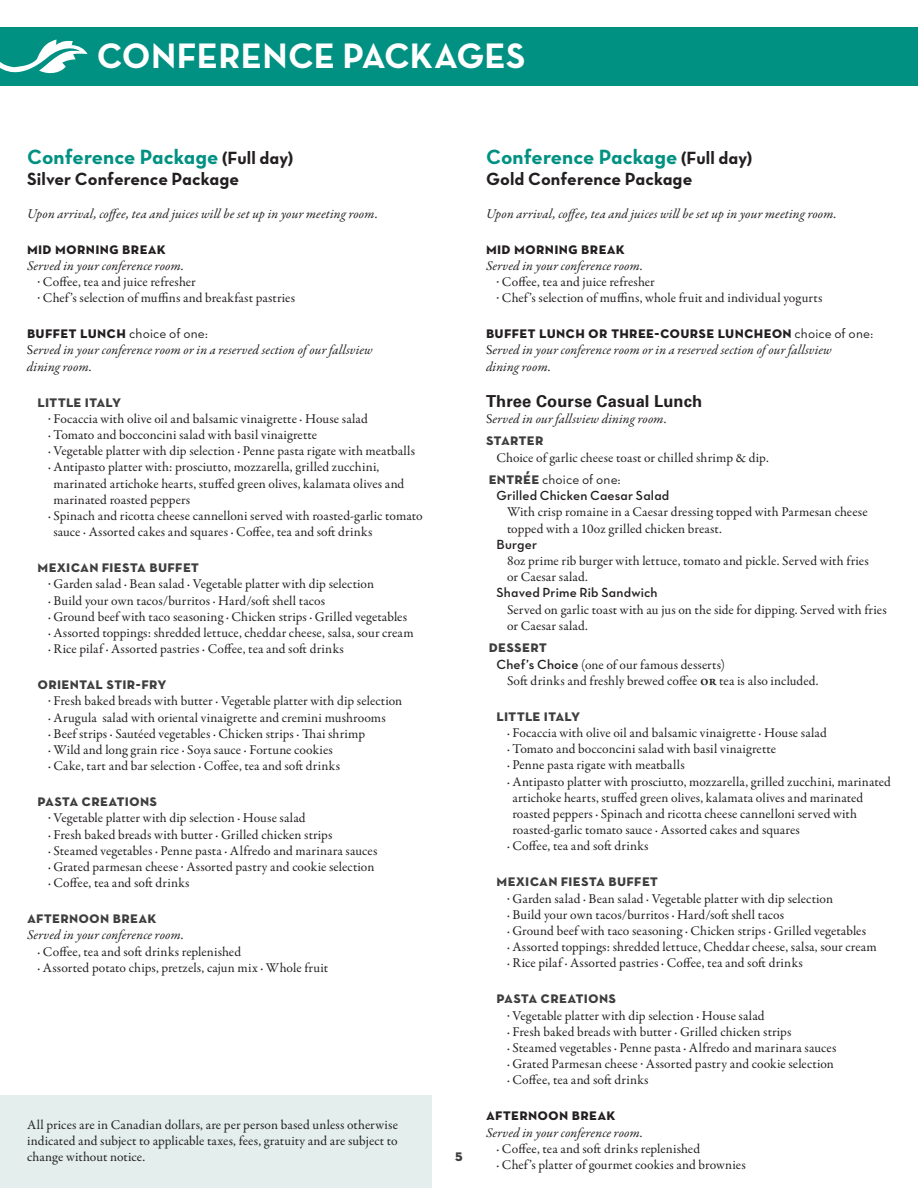
<style>
.page{position:relative;width:918px;height:1188px;background:#fff}
.page>*{position:absolute;margin:0;border:0;box-sizing:border-box;transform-origin:0 0}
.t1{font:36px "Neutra Text TF Bold Alt";letter-spacing:.005em;color:#fff}
.t2{font:21px "Neutra Text TF Bold Alt";letter-spacing:.005em;color:#009182}
.t3{font:18px "Neutra Text TF Bold Alt";letter-spacing:.005em;color:#231f20}
.t4{font:16.5px "Neutra Text TF Bold SC";letter-spacing:.01em;color:#3e3e3f}
.t5{font:16.5px "Neutra Text TF Bold SC";letter-spacing:.015em;color:#231f20}
.t6{font:700 16.5px "Univers LT Std";letter-spacing:.01em;color:#231f20}
.t7{font:13.5px/16.2px "Garamond Premr Pro";letter-spacing:.01em;color:#231f20}
.t8{font:italic 13.5px/16.2px "Garamond Premr Pro";letter-spacing:.01em;color:#231f20}
.t9{font:13.5px "Neutra Text TF Demi Alt";letter-spacing:.015em;color:#231f20}
.t10{font:13.5px "Neutra Text TF";letter-spacing:.01em;color:#231f20}
.s1{font-size:18px;color:#231f20}
.s2{font-family:"Neutra Text TF Bold SC";font-size:16.5px}
.s3{font-style:normal}
.s4{font-family:"Neutra Text TF";font-size:13.5px}
.s5{font-family:"Neutra Text TF Bold SC";font-size:16.5px;color:#3e3e3f}
.s6{font-family:"Neutra Text TF Demi Alt"}
.s7{font-weight:600}
</style>
<div class="page">
<div style="left:0;top:27px;width:918px;height:59px;background:#009182"></div>
<svg style="left:0;top:39px;width:88px;height:35px"></svg>
<div style="left:0;top:1095px;width:432px;height:93px;background:#e3eeed"></div>
<h1 class="t1" style="left:97px;top:34px;width:430px">CONFERENCE PACKAGES</h1>
<h2 class="t2" style="left:27px;top:143px;width:268px">Conference Package <span class="s1">(Full day)</span></h2>
<h3 class="t3" style="left:27px;top:168px;width:214px">Silver Conference Package</h3>
<p class="t8" style="left:27px;top:206px;width:353px">Upon arrival, coffee, tea and juices will be set up in your meeting room.</p>
<p class="t5" style="left:27px;top:238px;width:141px">mid morning break</p>
<p class="t8" style="left:27px;top:258px;width:159px">Served in your conference room.</p>
<p class="t7" style="left:38px;top:274px;width:259px">· Coffee, tea and juice refresher<br>· Chef’s selection of muffins and breakfast pastries</p>
<p class="t10" style="left:27px;top:326px;width:182px"><span class="s2">buffet lunch</span> choice of one:</p>
<p class="t8" style="left:27px;top:343px;width:347px"><span class="s3">S</span>erved in your conference room or in a reserved section of our fallsview dining room.</p>
<p class="t4" style="left:37px;top:391px;width:85px">little italy</p>
<p class="t7" style="left:48px;top:411px;width:321px">· Focaccia with olive oil and balsamic vinaigrette · House salad</p>
<p class="t7" style="left:48px;top:427px;width:271px">· Tomato and bocconcini salad with basil vinaigrette</p>
<p class="t7" style="left:48px;top:443px;width:369px">· Vegetable platter with dip selection · Penne pasta rigate with meatballs</p>
<p class="t7" style="left:48px;top:459px;width:333px">· Antipasto platter with: prosciutto, mozzarella, grilled zucchini,</p>
<p class="t7" style="left:53px;top:476px;width:353px">marinated artichoke hearts, stuffed green olives, kalamata olives and</p>
<p class="t7" style="left:53px;top:492px;width:138px">marinated roasted peppers</p>
<p class="t7" style="left:48px;top:508px;width:376px">· Spinach and ricotta cheese cannelloni served with roasted-garlic tomato</p>
<p class="t7" style="left:53px;top:524px;width:320px">sauce · Assorted cakes and squares · Coffee, tea and soft drinks</p>
<p class="t4" style="left:37px;top:556px;width:163px">mexican fiesta buffet</p>
<p class="t7" style="left:48px;top:576px;width:367px">· Garden salad · Bean salad · Vegetable platter with dip selection<br>· Build your own tacos/burritos · Hard/soft shell tacos<br>· Ground beef with taco seasoning · Chicken strips · Grilled vegetables<br>· Assorted toppings: shredded lettuce, cheddar cheese, salsa, sour cream · Rice pilaf · Assorted pastries · Coffee, tea and soft drinks</p>
<p class="t4" style="left:37px;top:673px;width:130px">oriental stir-fry</p>
<p class="t7" style="left:48px;top:693px;width:356px">· Fresh baked breads with butter · Vegetable platter with dip selection · Arugula salad with oriental vinaigrette and cremini mushrooms<br>· Beef strips · Sautéed vegetables · Chicken strips · Thai shrimp<br>· Wild and long grain rice · Soya sauce · Fortune cookies<br>· Cake, tart and bar selection · Coffee, tea and soft drinks</p>
<p class="t4" style="left:37px;top:790px;width:121px">pasta creations</p>
<p class="t7" style="left:48px;top:810px;width:331px">· Vegetable platter with dip selection · House salad<br>· Fresh baked breads with butter · Grilled chicken strips<br>· Steamed vegetables · Penne pasta · Alfredo and marinara sauces · Grated parmesan cheese · Assorted pastry and cookie selection · Coffee, tea and soft drinks</p>
<p class="t4" style="left:27px;top:907px;width:131px">afternoon break</p>
<p class="t8" style="left:27px;top:928px;width:159px">Served in your conference room.</p>
<p class="t7" style="left:38px;top:944px;width:292px">· Coffee, tea and soft drinks replenished<br>· Assorted potato chips, pretzels, cajun mix · Whole fruit</p>
<p class="t7" style="left:27px;top:1117px;width:372px;text-align:justify">All prices are in Canadian dollars, are per person based unless otherwise indicated and subject to applicable taxes, fees, gratuity and are subject to change without notice.</p>
<p class="t4" style="left:455px;top:1145px;width:10px">5</p>
<h2 class="t2" style="left:486px;top:143px;width:268px">Conference Package <span class="s1">(Full day)</span></h2>
<h3 class="t3" style="left:486px;top:168px;width:208px">Gold Conference Package</h3>
<p class="t8" style="left:486px;top:206px;width:353px">Upon arrival, coffee, tea and juices will be set up in your meeting room.</p>
<p class="t5" style="left:486px;top:238px;width:141px">mid morning break</p>
<p class="t8" style="left:486px;top:258px;width:159px">Served in your conference room.</p>
<p class="t7" style="left:497px;top:274px;width:327px">· Coffee, tea and juice refresher<br>· Chef’s selection of muffins, whole fruit and individual yogurts</p>
<p class="t5" style="left:486px;top:322px;width:389px">buffet lunch or three-course luncheon <span class="s4">choice of one:</span></p>
<p class="t8" style="left:486px;top:343px;width:347px"><span class="s3">S</span>erved in your conference room or in a reserved section of our fallsview dining room.</p>
<p class="t6" style="left:486px;top:391px;width:218px">Three Course Casual Lunch</p>
<p class="t8" style="left:486px;top:411px;width:183px"><span class="s3">S</span>erved in our fallsview dining room.</p>
<p class="t4" style="left:486px;top:429px;width:59px">starter</p>
<p class="t7" style="left:497px;top:450px;width:274px">Choice of garlic cheese toast or chilled shrimp &amp; dip.</p>
<p class="t10" style="left:489px;top:471px;width:133px"><span class="s5">entrée</span> choice of one:</p>
<p class="t9" style="left:496px;top:487px;width:174px">Grilled Chicken Caesar Salad</p>
<p class="t7" style="left:507px;top:504px;width:362px">With crisp romaine in a Caesar dressing topped with Parmesan cheese topped with a 10oz grilled chicken breast.</p>
<p class="t9" style="left:496px;top:536px;width:42px">Burger</p>
<p class="t7" style="left:507px;top:553px;width:363px">8oz prime rib burger with lettuce, tomato and pickle. Served with fries or Caesar salad.</p>
<p class="t9" style="left:496px;top:585px;width:163px">Shaved Prime Rib Sandwich</p>
<p class="t7" style="left:507px;top:602px;width:381px">Served on garlic toast with au jus on the side for dipping. Served with fries or Caesar salad.</p>
<p class="t4" style="left:489px;top:636px;width:60px">dessert</p>
<p class="t7" style="left:507px;top:657px;width:313px;text-indent:-11px"><span class="s6">Chef’s Choice</span> (one of our famous desserts)<br>Soft drinks and freshly brewed coffee <span class="s7">or</span> tea is also included.</p>
<p class="t4" style="left:496px;top:705px;width:85px">little italy</p>
<p class="t7" style="left:507px;top:725px;width:321px">· Focaccia with olive oil and balsamic vinaigrette · House salad</p>
<p class="t7" style="left:507px;top:741px;width:271px">· Tomato and bocconcini salad with basil vinaigrette</p>
<p class="t7" style="left:507px;top:757px;width:179px">· Penne pasta rigate with meatballs</p>
<p class="t7" style="left:507px;top:774px;width:386px">· Antipasto platter with prosciutto, mozzarella, grilled zucchini, marinated</p>
<p class="t7" style="left:512px;top:790px;width:353px">artichoke hearts, stuffed green olives, kalamata olives and marinated</p>
<p class="t7" style="left:512px;top:806px;width:346px">roasted peppers · Spinach and ricotta cheese cannelloni served with</p>
<p class="t7" style="left:512px;top:822px;width:289px">roasted-garlic tomato sauce · Assorted cakes and squares</p>
<p class="t7" style="left:507px;top:838px;width:143px">· Coffee, tea and soft drinks</p>
<p class="t4" style="left:496px;top:870px;width:163px">mexican fiesta buffet</p>
<p class="t7" style="left:507px;top:891px;width:371px">· Garden salad · Bean salad · Vegetable platter with dip selection<br>· Build your own tacos/burritos · Hard/soft shell tacos<br>· Ground beef with taco seasoning · Chicken strips · Grilled vegetables<br>· Assorted toppings: shredded lettuce, Cheddar cheese, salsa, sour cream · Rice pilaf · Assorted pastries · Coffee, tea and soft drinks</p>
<p class="t4" style="left:496px;top:987px;width:121px">pasta creations</p>
<p class="t7" style="left:507px;top:1008px;width:331px">· Vegetable platter with dip selection · House salad<br>· Fresh baked breads with butter · Grilled chicken strips<br>· Steamed vegetables · Penne pasta · Alfredo and marinara sauces · Grated Parmesan cheese · Assorted pastry and cookie selection · Coffee, tea and soft drinks</p>
<p class="t5" style="left:486px;top:1104px;width:131px">afternoon break</p>
<p class="t8" style="left:486px;top:1125px;width:159px">Served in your conference room.</p>
<p class="t7" style="left:497px;top:1141px;width:251px">· Coffee, tea and soft drinks replenished<br>· Chef’s platter of gourmet cookies and brownies</p>
</div>
